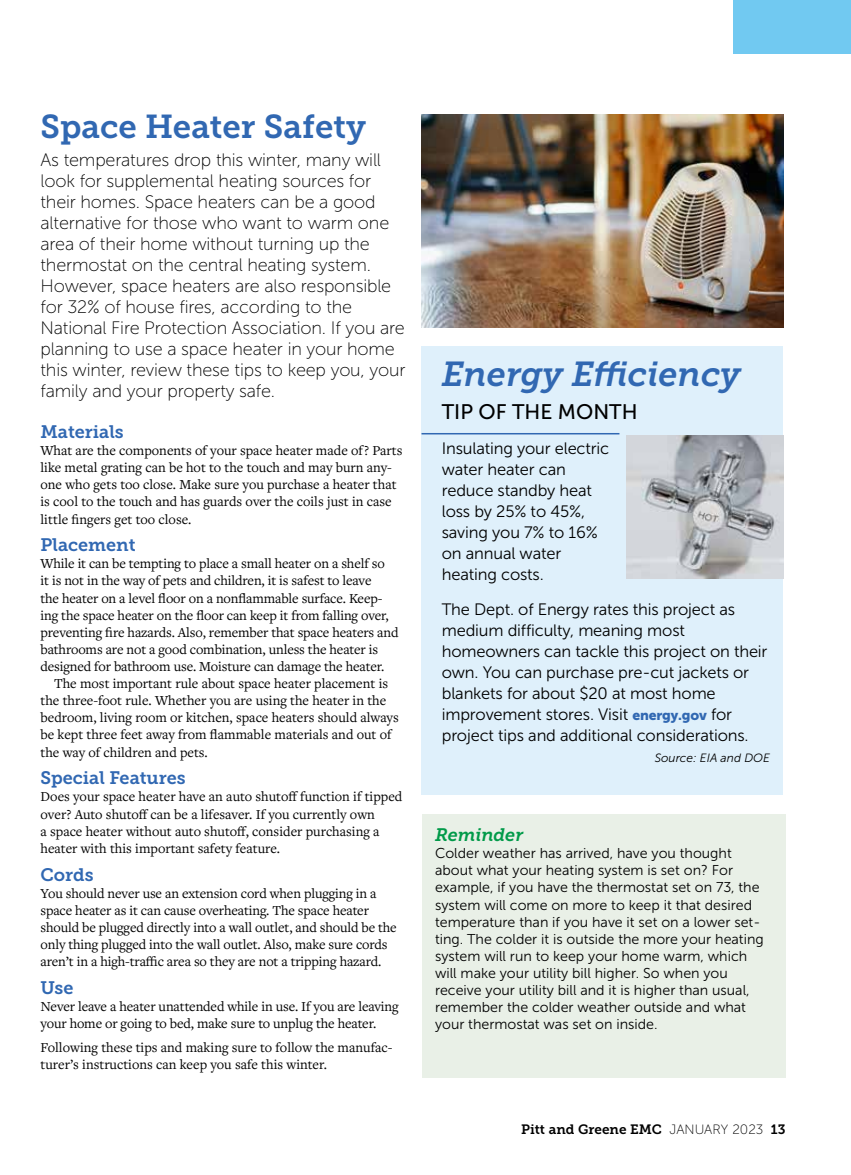
<style>
.page{position:relative;width:851px;height:1175px;background:#fff}
.page>*{position:absolute;margin:0;border:0;box-sizing:border-box;transform-origin:0 0}
.t1{font:italic 34.5px "Museo Slab 700";color:#3168b2}
.t2{font:33px "Museo Slab 700";color:#3168b2}
.t3{font:21px "Museo Sans 500";color:#000}
.t4{font:18px/21px "Museo Sans 100";letter-spacing:-.01em;color:#000}
.t5{font:18px "Museo Slab 700";color:#3168b2}
.t6{font:italic 18px "Museo Slab 700";letter-spacing:-.005em;color:#019a49}
.t7{font:16.5px/21px "Museo Sans 300";letter-spacing:-.01em;color:#000}
.t8{font:14.25px/17.1px "Freight Text Pro";letter-spacing:-.005em;color:#000}
.t9{font:14.25px/17.1px "Museo Sans 300";color:#000}
.t10{font:13.5px "Museo Slab 700";color:#000}
.t11{font:italic 12px "Museo Sans 300";color:#000}
.s1{font-family:"Museo Sans 900";font-size:13.8px;color:#3168b2}
.s2{font-family:"Museo Sans 100"}
</style>
<div class="page">
<div style="left:732px;top:0;width:118px;height:54px;background:#71c9f1"></div>
<div style="left:421px;top:347px;width:362px;height:448px;background:#dff0fb"></div>
<hr style="left:421px;top:433px;width:198px;height:1px;background:#3168b2">
<img style="left:626px;top:435px;width:157px;height:143px">
<img style="left:421px;top:114px;width:362px;height:214px">
<div style="left:421px;top:814px;width:364px;height:263px;background:#e9f0e7"></div>
<h2 class="t2" style="left:40px;top:108px;width:327px">Space Heater Safety</h2>
<p class="t4" style="left:40px;top:149px;width:366px">As temperatures drop this winter, many will look for supplemental heating sources for their homes. Space heaters can be a good alternative for those who want to warm one area of their home without turning up the thermostat on the central heating system.<br>However, space heaters are also responsible for 32% of house fires, according to the National Fire Protection Association. If you are planning to use a space heater in your home this winter, review these tips to keep you, your family and your property safe.</p>
<p class="t5" style="left:40px;top:421px;width:85px">Materials</p>
<p class="t8" style="left:40px;top:441px;width:363px">What are the components of your space heater made of? Parts like metal grating can be hot to the touch and may burn any&shy;one who gets too close. Make sure you purchase a heater that is cool to the touch and has guards over the coils just in case little fingers get too close.</p>
<p class="t5" style="left:40px;top:535px;width:97px">Placement</p>
<p class="t8" style="left:40px;top:555px;width:346px">While it can be tempting to place a small heater on a shelf so</p>
<p class="t8" style="left:40px;top:572px;width:332px">it is not in the way of pets and children, it is safest to leave</p>
<p class="t8" style="left:40px;top:589px;width:343px">the heater on a level floor on a nonflammable surface. Keep-</p>
<p class="t8" style="left:40px;top:606px;width:350px">ing the space heater on the floor can keep it from falling over,</p>
<p class="t8" style="left:40px;top:623px;width:359px">preventing fire hazards. Also, remember that space heaters and</p>
<p class="t8" style="left:40px;top:640px;width:339px">bathrooms are not a good combination, unless the heater is</p>
<p class="t8" style="left:40px;top:657px;width:345px">designed for bathroom use. Moisture can damage the heater.</p>
<p class="t8" style="left:54px;top:674px;width:336px">The most important rule about space heater placement is</p>
<p class="t8" style="left:40px;top:691px;width:347px">the three-foot rule. Whether you are using the heater in the</p>
<p class="t8" style="left:40px;top:708px;width:360px">bedroom, living room or kitchen, space heaters should always</p>
<p class="t8" style="left:40px;top:726px;width:352px">be kept three feet away from flammable materials and out of</p>
<p class="t8" style="left:40px;top:743px;width:169px">the way of children and pets.</p>
<p class="t5" style="left:40px;top:768px;width:147px">Special Features</p>
<p class="t8" style="left:40px;top:787px;width:363px">Does your space heater have an auto shutoff function if tipped over? Auto shutoff can be a lifesaver. If you currently own<br>a space heater without auto shutoff, consider purchasing a heater with this important safety feature.</p>
<p class="t5" style="left:40px;top:864px;width:55px">Cords</p>
<p class="t8" style="left:40px;top:884px;width:358px">You should never use an extension cord when plugging in a space heater as it can cause overheating. The space heater should be plugged directly into a wall outlet, and should be the only thing plugged into the wall outlet. Also, make sure cords aren’t in a high-traffic area so they are not a tripping hazard.</p>
<p class="t5" style="left:40px;top:977px;width:34px">Use</p>
<p class="t8" style="left:40px;top:997px;width:359px">Never leave a heater unattended while in use. If you are leaving your home or going to bed, make sure to unplug the heater.</p>
<p class="t8" style="left:40px;top:1038px;width:353px">Following these tips and making sure to follow the manufac&shy;turer’s instructions can keep you safe this winter.</p>
<h1 class="t1" style="left:442px;top:354px;width:301px">Energy Efficiency</h1>
<h3 class="t3" style="left:442px;top:401px;width:197px">TIP OF THE MONTH</h3>
<p class="t7" style="left:442px;top:438px;width:169px">Insulating your electric water heater can reduce standby heat loss by 25% to 45%, saving you 7% to 16% on annual water heating costs.</p>
<p class="t7" style="left:442px;top:598px;width:327px">The Dept. of Energy rates this project as medium difficulty, meaning most homeowners can tackle this project on their own. You can purchase pre-cut jackets or blankets for about $20 at most home improvement stores. Visit <span class="s1">energy.gov</span> for project tips and additional considerations.</p>
<p class="t11" style="left:654px;top:751px;width:117px">Source: EIA and DOE</p>
<p class="t6" style="left:435px;top:824px;width:90px">Reminder</p>
<p class="t9" style="left:435px;top:845px;width:330px">Colder weather has arrived, have you thought about what your heating system is set on? For example, if you have the thermostat set on 73, the system will come on more to keep it that desired temperature than if you have it set on a lower set&shy;ting. The colder it is outside the more your heating system will run to keep your home warm, which will make your utility bill higher. So when you receive your utility bill and it is higher than usual, remember the colder weather outside and what your thermostat was set on inside.</p>
<p class="t10" style="left:521px;top:1121px;width:266px">Pitt and Greene EMC <span class="s2">JANUARY 2023</span> 13</p>
</div>
